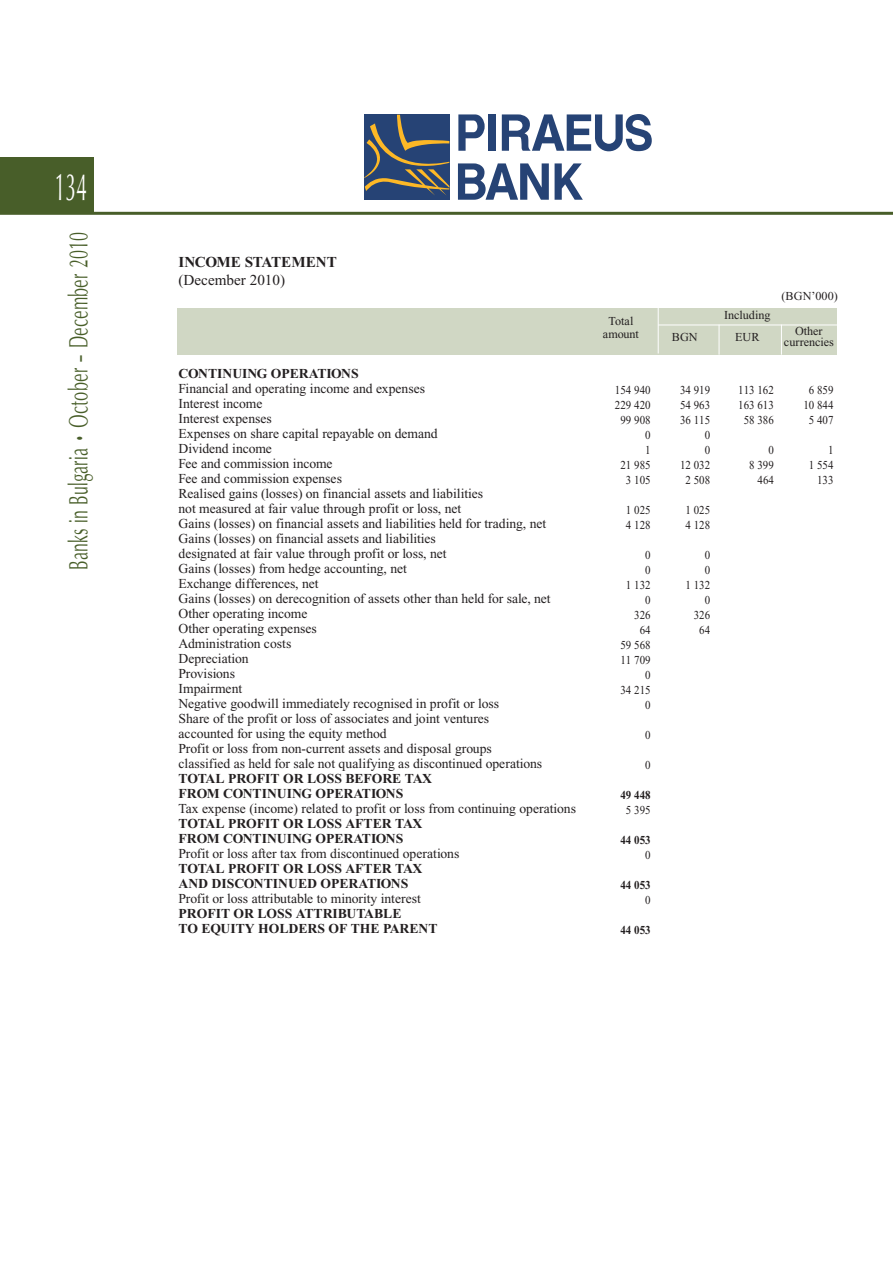
<style>
.page{position:relative;width:893px;height:1263px;background:#fff}
.page>*{position:absolute;margin:0;border:0;box-sizing:border-box;transform-origin:0 0}
.t1{font:39px "SP Optimal";color:#fff;scale:.5 1}
.t2{font:27px "SP Optimal";letter-spacing:.015em;color:#485e29;scale:.6 1}
.t3{font:700 15px "SP Time";color:#231f20}
.t4{font:15px "SP Time";color:#231f20}
.t5{font:13.5px/15px "SP Time";color:#231f20}
.t6{font:700 13.5px/15px "SP Time";color:#231f20}
.t7{font:12px/15px "SP Time";color:#231f20;text-align:right;scale:.9 1}
.t8{font:12px "SP Time";color:#231f20}
.t9{font:700 12px "SP Time";color:#231f20;scale:.9 1}
</style>
<div class="page">
<div style="left:0;top:157px;width:94px;height:56px;background:#485e29"></div>
<hr style="left:0;top:212px;width:892px;height:3px;background:#485e29">
<div style="left:178px;top:308px;width:659px;height:47px;background:#d0d7c4"></div>
<hr style="left:657px;top:304px;width:1px;height:49px;background:#fff">
<hr style="left:658px;top:325px;width:182px;height:1px;background:#fff">
<hr style="left:718px;top:325px;width:1px;height:30px;background:#fff">
<hr style="left:781px;top:325px;width:1px;height:30px;background:#fff">
<svg style="left:458px;top:114px;width:26px;height:37px"></svg>
<div style="left:488px;top:114px;width:7px;height:37px;background:#264375"></div>
<svg style="left:502px;top:114px;width:149px;height:37px"></svg>
<svg style="left:458px;top:163px;width:125px;height:37px"></svg>
<div style="left:364px;top:115px;width:85px;height:85px;background:#264375"></div>
<svg style="left:364px;top:115px;width:85px;height:80px"></svg>
<h1 class="t1" style="left:55px;top:167px;width:66px">134</h1>
<h2 class="t2" style="left:65px;top:570px;width:564px;rotate:-90deg">Banks in Bulgaria • October – December 2010</h2>
<p class="t3" style="left:178px;top:256px;width:160px">INCOME STATEMENT</p>
<p class="t4" style="left:178px;top:274px;width:108px">(December 2010)</p>
<p class="t6" style="left:178px;top:368px;width:182px">CONTINUING OPERATIONS</p>
<p class="t5" style="left:178px;top:383px;width:373px">Financial and operating income and expenses<br>Interest income<br>Interest expenses<br>Expenses on share capital repayable on demand<br>Dividend income<br>Fee and commission income<br>Fee and commission expenses<br>Realised gains (losses) on financial assets and liabilities<br>not measured at fair value through profit or loss, net<br>Gains (losses) on financial assets and liabilities held for trading, net Gains (losses) on financial assets and liabilities<br>designated at fair value through profit or loss, net<br>Gains (losses) from hedge accounting, net<br>Exchange differences, net<br>Gains (losses) on derecognition of assets other than held for sale, net Other operating income<br>Other operating expenses<br>Administration costs<br>Depreciation<br>Provisions<br>Impairment<br>Negative goodwill immediately recognised in profit or loss<br>Share of the profit or loss of associates and joint ventures<br>accounted for using the equity method<br>Profit or loss from non-current assets and disposal groups<br>classified as held for sale not qualifying as discontinued operations</p>
<p class="t6" style="left:178px;top:773px;width:255px">TOTAL PROFIT OR LOSS BEFORE TAX<br>FROM CONTINUING OPERATIONS</p>
<p class="t5" style="left:178px;top:803px;width:399px">Tax expense (income) related to profit or loss from continuing operations</p>
<p class="t6" style="left:178px;top:818px;width:245px">TOTAL PROFIT OR LOSS AFTER TAX<br>FROM CONTINUING OPERATIONS</p>
<p class="t5" style="left:178px;top:848px;width:282px">Profit or loss after tax from discontinued operations</p>
<p class="t6" style="left:178px;top:863px;width:245px">TOTAL PROFIT OR LOSS AFTER TAX<br>AND DISCONTINUED OPERATIONS</p>
<p class="t5" style="left:178px;top:893px;width:244px">Profit or loss attributable to minority interest</p>
<p class="t6" style="left:178px;top:908px;width:260px">PROFIT OR LOSS ATTRIBUTABLE<br>TO EQUITY HOLDERS OF THE PARENT</p>
<p class="t8" style="left:608px;top:316px;width:26px">Total</p>
<p class="t8" style="left:724px;top:310px;width:48px">Including</p>
<p class="t8" style="left:603px;top:330px;width:37px">amount</p>
<p class="t8" style="left:671px;top:333px;width:27px">BGN</p>
<p class="t8" style="left:735px;top:333px;width:26px">EUR</p>
<p class="t8" style="left:781px;top:291px;width:58px">(BGN’000)</p>
<p class="t8" style="left:795px;top:327px;width:29px">Other</p>
<p class="t8" style="left:784px;top:337px;width:51px">currencies</p>
<p class="t7" style="left:615px;top:384px;width:41px">154 940</p>
<p class="t7" style="left:680px;top:384px;width:35px">34 919</p>
<p class="t7" style="left:738px;top:384px;width:41px">113 162</p>
<p class="t7" style="left:808px;top:384px;width:29px">6 859</p>
<p class="t7" style="left:615px;top:399px;width:41px">229 420</p>
<p class="t7" style="left:680px;top:399px;width:35px">54 963</p>
<p class="t7" style="left:738px;top:399px;width:41px">163 613</p>
<p class="t7" style="left:803px;top:399px;width:35px">10 844</p>
<p class="t7" style="left:620px;top:414px;width:35px">99 908</p>
<p class="t7" style="left:680px;top:414px;width:35px">36 115</p>
<p class="t7" style="left:743px;top:414px;width:35px">58 386</p>
<p class="t7" style="left:808px;top:414px;width:29px">5 407</p>
<p class="t7" style="left:645px;top:429px;width:8px">0</p>
<p class="t7" style="left:704px;top:429px;width:8px">0</p>
<p class="t7" style="left:645px;top:444px;width:8px">1</p>
<p class="t7" style="left:704px;top:444px;width:8px">0</p>
<p class="t7" style="left:768px;top:444px;width:8px">0</p>
<p class="t7" style="left:828px;top:444px;width:8px">1</p>
<p class="t7" style="left:620px;top:459px;width:35px">21 985</p>
<p class="t7" style="left:680px;top:459px;width:35px">12 032</p>
<p class="t7" style="left:749px;top:459px;width:29px">8 399</p>
<p class="t7" style="left:808px;top:459px;width:29px">1 554</p>
<p class="t7" style="left:626px;top:474px;width:29px">3 105</p>
<p class="t7" style="left:685px;top:474px;width:29px">2 508</p>
<p class="t7" style="left:757px;top:474px;width:20px">464</p>
<p class="t7" style="left:817px;top:474px;width:20px">133</p>
<p class="t7" style="left:626px;top:504px;width:29px">1 025</p>
<p class="t7" style="left:685px;top:504px;width:29px">1 025</p>
<p class="t7" style="left:626px;top:519px;width:29px">4 128</p>
<p class="t7" style="left:685px;top:519px;width:29px">4 128</p>
<p class="t7" style="left:645px;top:549px;width:8px">0</p>
<p class="t7" style="left:704px;top:549px;width:8px">0</p>
<p class="t7" style="left:645px;top:564px;width:8px">0</p>
<p class="t7" style="left:704px;top:564px;width:8px">0</p>
<p class="t7" style="left:626px;top:579px;width:29px">1 132</p>
<p class="t7" style="left:685px;top:579px;width:29px">1 132</p>
<p class="t7" style="left:645px;top:594px;width:8px">0</p>
<p class="t7" style="left:704px;top:594px;width:8px">0</p>
<p class="t7" style="left:634px;top:609px;width:20px">326</p>
<p class="t7" style="left:693px;top:609px;width:20px">326</p>
<p class="t7" style="left:639px;top:624px;width:14px">64</p>
<p class="t7" style="left:699px;top:624px;width:14px">64</p>
<p class="t7" style="left:620px;top:639px;width:35px">59 568<br>11 709<br>0<br>34 215<br>0</p>
<p class="t7" style="left:645px;top:729px;width:8px">0</p>
<p class="t7" style="left:645px;top:759px;width:8px">0</p>
<p class="t9" style="left:620px;top:791px;width:35px">49 448</p>
<p class="t7" style="left:626px;top:804px;width:29px">5 395</p>
<p class="t9" style="left:620px;top:836px;width:35px">44 053</p>
<p class="t7" style="left:645px;top:849px;width:8px">0</p>
<p class="t9" style="left:620px;top:881px;width:35px">44 053</p>
<p class="t7" style="left:645px;top:894px;width:8px">0</p>
<p class="t9" style="left:620px;top:926px;width:35px">44 053</p>
</div>
